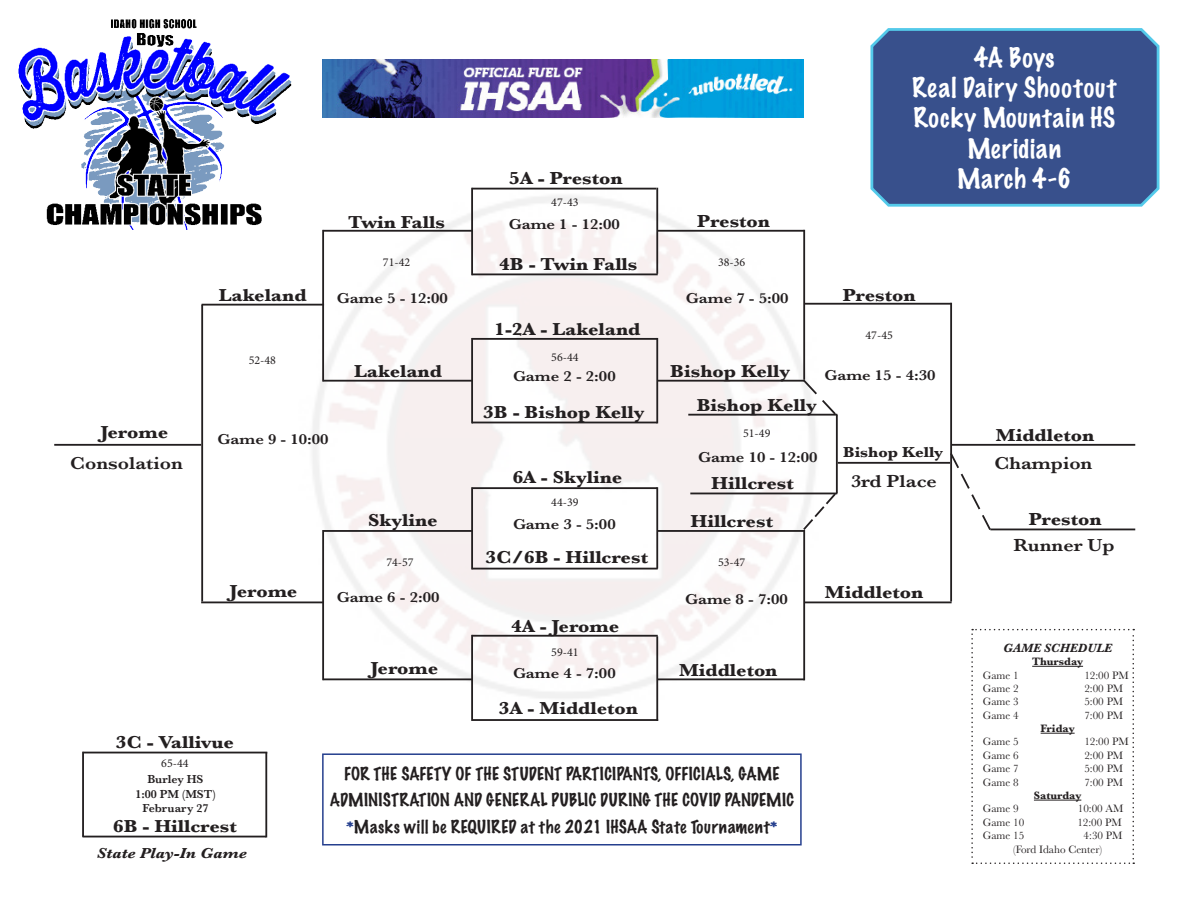
<style>
.page{position:relative;width:1188px;height:918px;background:#fff}
.page>*{position:absolute;margin:0;border:0;box-sizing:border-box;transform-origin:0 0}
.t1{font:100 25.05px "Marker Felt";letter-spacing:.04em;color:#fff}
.t2{font:700 18px "Baskerville";color:#231f20;scale:1.11 1}
.t3{font:600 18px "Baskerville";color:#231f20;scale:1.11 1}
.t4{font:100 16.5px "Marker Felt";color:#231f20}
.t5{font:100 16.5px "Marker Felt";letter-spacing:.035em;color:#231f20}
.t6{font:600 15px "Baskerville";color:#231f20;scale:1.11 1}
.t7{font:italic 700 15px "Baskerville";color:#231f20;scale:1.11 1}
.t8{font:700 15px "Baskerville";color:#231f20;scale:1.11 1}
.t9{font:italic 700 12.45px "Baskerville";color:#231f20}
.t10{font:12px "Minion Pro";color:#231f20}
.t11{font:600 12px "Baskerville";color:#231f20}
.t12{font:11.1px "Baskerville";color:#231f20}
.t13{font:700 11.1px "Baskerville";color:#231f20}
.s1{color:#253f8e}
</style>
<div class="page">
<img style="left:299px;top:187px;width:531px;height:526px">
<hr style="left:688px;top:414px;width:149px;height:2px;background:#231f20">
<hr style="left:690px;top:493px;width:147px;height:1px;background:#231f20">
<hr style="left:473px;top:188px;width:183px;height:2px;background:#231f20">
<hr style="left:473px;top:273px;width:185px;height:2px;background:#231f20">
<hr style="left:473px;top:338px;width:184px;height:2px;background:#231f20">
<hr style="left:473px;top:487px;width:184px;height:2px;background:#231f20">
<hr style="left:473px;top:568px;width:185px;height:2px;background:#231f20">
<hr style="left:473px;top:635px;width:185px;height:2px;background:#231f20">
<hr style="left:473px;top:719px;width:185px;height:2px;background:#231f20">
<hr style="left:471px;top:635px;width:2px;height:86px;background:#231f20">
<hr style="left:656px;top:636px;width:2px;height:85px;background:#231f20">
<hr style="left:471px;top:487px;width:2px;height:83px;background:#231f20">
<hr style="left:656px;top:487px;width:2px;height:82px;background:#231f20">
<hr style="left:471px;top:338px;width:2px;height:85px;background:#231f20">
<hr style="left:656px;top:338px;width:2px;height:85px;background:#231f20">
<hr style="left:471px;top:188px;width:2px;height:87px;background:#231f20">
<hr style="left:656px;top:188px;width:2px;height:86px;background:#231f20">
<hr style="left:324px;top:230px;width:149px;height:2px;background:#231f20">
<hr style="left:322px;top:230px;width:2px;height:152px;background:#231f20">
<hr style="left:324px;top:380px;width:149px;height:2px;background:#231f20">
<hr style="left:658px;top:230px;width:147px;height:2px;background:#231f20">
<hr style="left:803px;top:230px;width:2px;height:150px;background:#231f20">
<hr style="left:658px;top:380px;width:147px;height:2px;background:#231f20">
<hr style="left:322px;top:530px;width:2px;height:150px;background:#231f20">
<hr style="left:324px;top:678px;width:149px;height:2px;background:#231f20">
<hr style="left:658px;top:678px;width:147px;height:2px;background:#231f20">
<hr style="left:803px;top:530px;width:2px;height:150px;background:#231f20">
<hr style="left:658px;top:530px;width:147px;height:2px;background:#231f20">
<hr style="left:324px;top:530px;width:149px;height:2px;background:#231f20">
<hr style="left:805px;top:602px;width:147px;height:1px;background:#231f20">
<hr style="left:950px;top:303px;width:2px;height:299px;background:#231f20">
<hr style="left:990px;top:529px;width:145px;height:1px;background:#231f20">
<svg style="left:948px;top:451px;width:45px;height:81px"></svg>
<hr style="left:952px;top:444px;width:183px;height:2px;background:#231f20">
<hr style="left:201px;top:305px;width:2px;height:297px;background:#231f20">
<hr style="left:54px;top:444px;width:147px;height:2px;background:#231f20">
<hr style="left:201px;top:602px;width:123px;height:1px;background:#231f20">
<hr style="left:836px;top:415px;width:2px;height:78px;background:#231f20">
<hr style="left:838px;top:462px;width:112px;height:2px;background:#231f20">
<svg style="left:801px;top:378px;width:37px;height:39px"></svg>
<svg style="left:801px;top:491px;width:37px;height:41px"></svg>
<svg style="left:971px;top:629px;width:163px;height:235px"></svg>
<hr style="left:472px;top:422px;width:185px;height:1px;background:#231f20">
<hr style="left:265px;top:752px;width:2px;height:85px;background:#231f20">
<hr style="left:82px;top:752px;width:2px;height:85px;background:#231f20">
<hr style="left:82px;top:836px;width:184px;height:1px;background:#231f20">
<hr style="left:84px;top:752px;width:183px;height:1px;background:#231f20">
<hr style="left:202px;top:304px;width:122px;height:2px;background:#231f20">
<hr style="left:805px;top:303px;width:147px;height:2px;background:#231f20">
<img style="left:18px;top:19px;width:274px;height:211px">
<svg style="left:870px;top:28px;width:290px;height:179px;background:#3c5892"></svg>
<img style="left:322px;top:60px;width:481px;height:57px">
<div style="left:322px;top:753px;width:480px;height:93px;border:2px solid #253f8e"></div>
<p class="t2" style="left:509px;top:166px;width:103px">5A - Preston</p>
<p class="t10" style="left:551px;top:195px;width:29px">47-43</p>
<p class="t2" style="left:348px;top:209px;width:89px">Twin Falls</p>
<p class="t2" style="left:697px;top:208px;width:67px">Preston</p>
<p class="t6" style="left:509px;top:214px;width:102px">Game 1 - 12:00</p>
<p class="t1" style="left:974px;top:38px;width:82px">4A Boys</p>
<p class="t1" style="left:912px;top:68px;width:206px">Real Dairy Shootout</p>
<p class="t1" style="left:913px;top:98px;width:203px">Rocky Mountain HS</p>
<p class="t1" style="left:968px;top:128px;width:95px">Meridian</p>
<p class="t1" style="left:957px;top:158px;width:116px">March 4-6</p>
<p class="t2" style="left:219px;top:282px;width:81px">Lakeland</p>
<p class="t10" style="left:249px;top:352px;width:29px">52-48</p>
<p class="t10" style="left:383px;top:254px;width:29px">71-42</p>
<p class="t2" style="left:499px;top:251px;width:126px">4B - Twin Falls</p>
<p class="t10" style="left:718px;top:254px;width:29px">38-36</p>
<p class="t6" style="left:337px;top:287px;width:102px">Game 5 - 12:00</p>
<p class="t6" style="left:686px;top:288px;width:94px">Game 7 - 5:00</p>
<p class="t2" style="left:494px;top:316px;width:133px">1-2A - Lakeland</p>
<p class="t10" style="left:551px;top:349px;width:29px">56-44</p>
<p class="t2" style="left:354px;top:359px;width:81px">Lakeland</p>
<p class="t2" style="left:670px;top:358px;width:109px">Bishop Kelly</p>
<p class="t6" style="left:513px;top:365px;width:94px">Game 2 - 2:00</p>
<p class="t2" style="left:483px;top:400px;width:147px">3B - Bishop Kelly</p>
<p class="t2" style="left:697px;top:393px;width:109px">Bishop Kelly</p>
<p class="t2" style="left:101px;top:420px;width:62px">Jerome</p>
<p class="t10" style="left:743px;top:425px;width:29px">51-49</p>
<p class="t6" style="left:218px;top:428px;width:102px">Game 9 - 10:00</p>
<p class="t3" style="left:70px;top:451px;width:103px">Consolation</p>
<p class="t2" style="left:512px;top:465px;width:101px">6A - Skyline</p>
<p class="t10" style="left:551px;top:494px;width:29px">44-39</p>
<p class="t6" style="left:698px;top:446px;width:109px">Game 10 - 12:00</p>
<p class="t2" style="left:711px;top:471px;width:76px">Hillcrest</p>
<p class="t2" style="left:368px;top:507px;width:64px">Skyline</p>
<p class="t2" style="left:690px;top:508px;width:76px">Hillcrest</p>
<p class="t6" style="left:513px;top:514px;width:94px">Game 3 - 5:00</p>
<p class="t2" style="left:843px;top:282px;width:67px">Preston</p>
<p class="t10" style="left:866px;top:327px;width:29px">47-45</p>
<p class="t6" style="left:824px;top:365px;width:102px">Game 15 - 4:30</p>
<p class="t8" style="left:843px;top:442px;width:91px">Bishop Kelly</p>
<p class="t3" style="left:851px;top:469px;width:79px">3rd Place</p>
<p class="t2" style="left:230px;top:579px;width:62px">Jerome</p>
<p class="t10" style="left:386px;top:554px;width:29px">74-57</p>
<p class="t2" style="left:486px;top:545px;width:148px">3C/6B - Hillcrest</p>
<p class="t10" style="left:718px;top:554px;width:29px">53-47</p>
<p class="t6" style="left:337px;top:587px;width:94px">Game 6 - 2:00</p>
<p class="t6" style="left:685px;top:588px;width:94px">Game 8 - 7:00</p>
<p class="t2" style="left:511px;top:614px;width:99px">4A - Jerome</p>
<p class="t10" style="left:551px;top:644px;width:29px">59-41</p>
<p class="t2" style="left:371px;top:656px;width:62px">Jerome</p>
<p class="t2" style="left:679px;top:657px;width:90px">Middleton</p>
<p class="t6" style="left:513px;top:662px;width:94px">Game 4 - 7:00</p>
<p class="t2" style="left:825px;top:580px;width:90px">Middleton</p>
<p class="t2" style="left:116px;top:730px;width:108px">3C - Vallivue</p>
<p class="t11" style="left:147px;top:771px;width:58px">Burley HS</p>
<p class="t11" style="left:135px;top:785px;width:82px">1:00 PM (MST)</p>
<p class="t11" style="left:143px;top:800px;width:67px">February 27</p>
<p class="t7" style="left:97px;top:843px;width:137px">State Play-In Game</p>
<p class="t10" style="left:161px;top:755px;width:29px">65-44</p>
<p class="t2" style="left:113px;top:814px;width:113px">6B - Hillcrest</p>
<p class="t2" style="left:499px;top:696px;width:127px">3A - Middleton</p>
<p class="t4" style="left:344px;top:760px;width:437px">FOR THE SAFETY OF THE STUDENT PARTICIPANTS, OFFICIALS, GAME</p>
<p class="t4" style="left:330px;top:787px;width:466px">ADMINISTRATION AND GENERAL PUBLIC DURING THE COVID PANDEMIC</p>
<p class="t5" style="left:346px;top:813px;width:433px"><span class="s1">*</span>Masks will be REQUIRED at the 2021 IHSAA State Tournament<span class="s1">*</span></p>
<p class="t2" style="left:996px;top:422px;width:90px">Middleton</p>
<p class="t3" style="left:995px;top:451px;width:90px">Champion</p>
<p class="t2" style="left:1029px;top:506px;width:67px">Preston</p>
<p class="t3" style="left:1013px;top:533px;width:93px">Runner Up</p>
<p class="t9" style="left:1003px;top:639px;width:111px">GAME SCHEDULE</p>
<p class="t13" style="left:1032px;top:654px;width:52px">Thursday</p>
<p class="t12" style="left:983px;top:668px;width:38px">Game 1</p>
<p class="t12" style="left:1084px;top:668px;width:46px">12:00 PM</p>
<p class="t12" style="left:983px;top:681px;width:38px">Game 2</p>
<p class="t12" style="left:1084px;top:681px;width:40px">2:00 PM</p>
<p class="t12" style="left:983px;top:695px;width:38px">Game 3</p>
<p class="t12" style="left:1084px;top:695px;width:40px">5:00 PM</p>
<p class="t12" style="left:983px;top:708px;width:38px">Game 4</p>
<p class="t12" style="left:1084px;top:708px;width:40px">7:00 PM</p>
<p class="t13" style="left:1041px;top:721px;width:35px">Friday</p>
<p class="t12" style="left:983px;top:735px;width:38px">Game 5</p>
<p class="t12" style="left:1084px;top:735px;width:46px">12:00 PM</p>
<p class="t12" style="left:983px;top:748px;width:38px">Game 6</p>
<p class="t12" style="left:1084px;top:748px;width:40px">2:00 PM</p>
<p class="t12" style="left:983px;top:762px;width:38px">Game 7</p>
<p class="t12" style="left:1084px;top:762px;width:40px">5:00 PM</p>
<p class="t12" style="left:983px;top:775px;width:38px">Game 8</p>
<p class="t12" style="left:1084px;top:775px;width:40px">7:00 PM</p>
<p class="t13" style="left:1034px;top:788px;width:49px">Saturday</p>
<p class="t12" style="left:983px;top:802px;width:38px">Game 9</p>
<p class="t12" style="left:1078px;top:802px;width:47px">10:00 AM</p>
<p class="t12" style="left:983px;top:815px;width:43px">Game 10</p>
<p class="t12" style="left:1077px;top:815px;width:46px">12:00 PM</p>
<p class="t12" style="left:983px;top:828px;width:43px">Game 15</p>
<p class="t12" style="left:1084px;top:828px;width:40px">4:30 PM</p>
<p class="t12" style="left:1013px;top:842px;width:90px">(Ford Idaho Center)</p>
</div>
